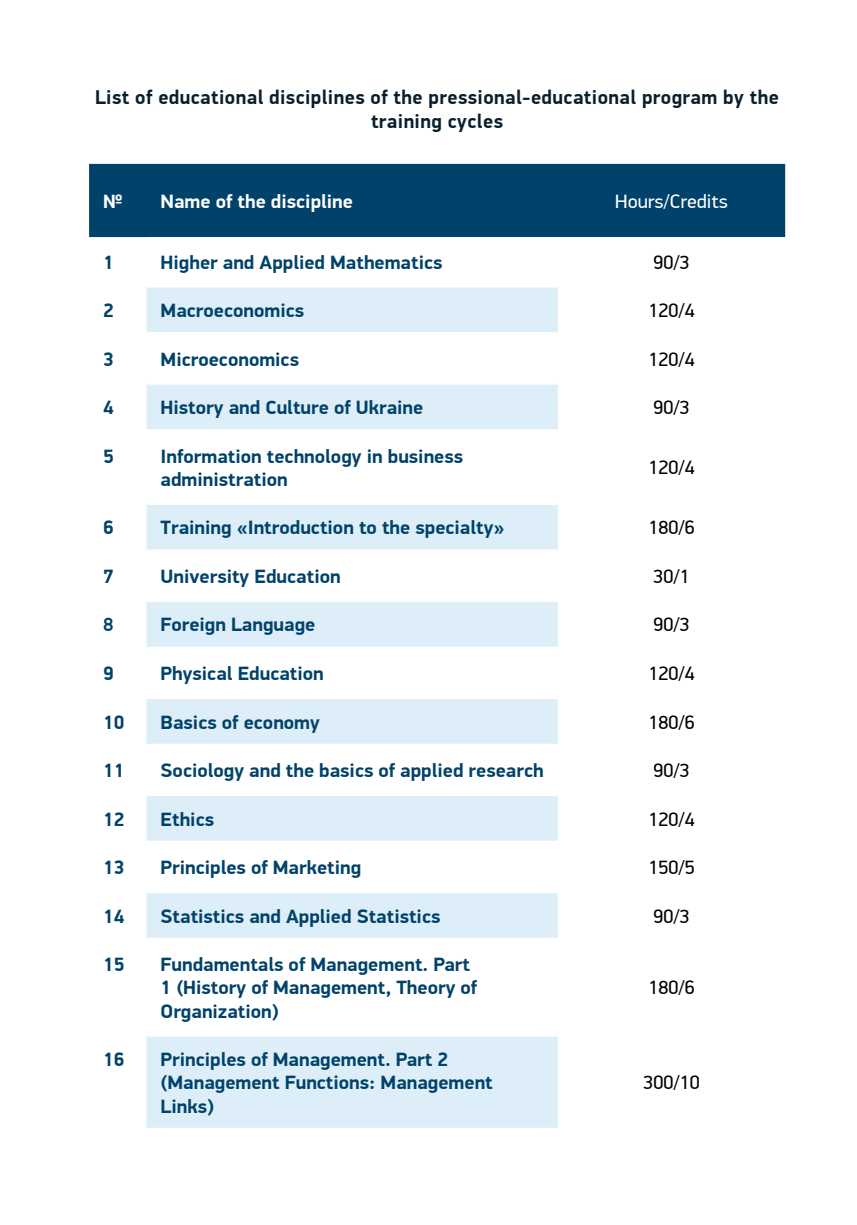
<style>
.page{position:relative;width:857px;height:1225px;background:#fff}
.page>*{position:absolute;margin:0;border:0;box-sizing:border-box;transform-origin:0 0}
.t1{font:700 20px/24px "PF Din Display Pro";letter-spacing:.02em;color:#081f2c;text-align:center}
.t2{font:700 19.4px/23.2px "PF Din Display Pro";color:#00426a}
.t3{font:19.4px "PF Din Display Pro";color:#000}
.t4{font:700 19.4px "PF Din Display Pro";color:#fff}
.t5{font:19.4px "PF Din Display Pro";color:#fff}
</style>
<div class="page">
<div style="left:89px;top:164px;width:695px;height:73px;background:#00426a"></div>
<svg style="left:146px;top:287px;width:412px;height:841px"></svg>
<svg style="left:146px;top:505px;width:411px;height:622px;fill:#ddeef8"></svg>
<hr style="left:146px;top:332px;width:411px;height:4px;background:#fff">
<hr style="left:146px;top:381px;width:411px;height:3px;background:#fff">
<hr style="left:146px;top:429px;width:411px;height:4px;background:#fff">
<hr style="left:146px;top:501px;width:411px;height:4px;background:#fff">
<svg style="left:146px;top:549px;width:411px;height:4px"></svg>
<hr style="left:146px;top:792px;width:411px;height:4px;background:#fff">
<svg style="left:146px;top:840px;width:411px;height:4px"></svg>
<hr style="left:146px;top:889px;width:411px;height:4px;background:#fff">
<svg style="left:146px;top:937px;width:411px;height:4px"></svg>
<hr style="left:146px;top:1032px;width:411px;height:4px;background:#fff">
<svg style="left:146px;top:1127px;width:411px;height:1px"></svg>
<hr style="left:146px;top:598px;width:411px;height:4px;background:#fff">
<svg style="left:146px;top:646px;width:411px;height:4px"></svg>
<hr style="left:146px;top:695px;width:411px;height:4px;background:#fff">
<svg style="left:146px;top:743px;width:411px;height:4px"></svg>
<p class="t1" style="left:95px;top:86px;width:685px">List of educational disciplines of the pressional-educational program by the training cycles</p>
<p class="t4" style="left:103px;top:189px;width:21px">№</p>
<p class="t4" style="left:160px;top:189px;width:194px">Name of the discipline</p>
<p class="t5" style="left:615px;top:190px;width:114px">Hours/Credits</p>
<p class="t2" style="left:103px;top:251px;width:12px">1</p>
<p class="t2" style="left:160px;top:251px;width:283px">Higher and Applied Mathematics</p>
<p class="t3" style="left:653px;top:250px;width:38px">90/3</p>
<p class="t2" style="left:103px;top:299px;width:12px">2</p>
<p class="t2" style="left:160px;top:299px;width:145px">Macroeconomics</p>
<p class="t3" style="left:648px;top:299px;width:48px">120/4</p>
<p class="t2" style="left:103px;top:348px;width:12px">3</p>
<p class="t2" style="left:160px;top:348px;width:140px">Microeconomics</p>
<p class="t3" style="left:648px;top:347px;width:48px">120/4</p>
<p class="t2" style="left:103px;top:396px;width:12px">4</p>
<p class="t2" style="left:160px;top:396px;width:264px">History and Culture of Ukraine</p>
<p class="t3" style="left:653px;top:396px;width:38px">90/3</p>
<p class="t2" style="left:103px;top:445px;width:12px">5</p>
<p class="t2" style="left:160px;top:445px;width:304px">Information technology in business administration</p>
<p class="t3" style="left:648px;top:456px;width:48px">120/4</p>
<p class="t2" style="left:103px;top:517px;width:12px">6</p>
<p class="t2" style="left:160px;top:517px;width:345px">Training «Introduction to the specialty»</p>
<p class="t3" style="left:648px;top:516px;width:48px">180/6</p>
<p class="t2" style="left:103px;top:565px;width:12px">7</p>
<p class="t2" style="left:160px;top:565px;width:181px">University Education</p>
<p class="t3" style="left:653px;top:565px;width:38px">30/1</p>
<p class="t2" style="left:103px;top:614px;width:12px">8</p>
<p class="t2" style="left:160px;top:614px;width:156px">Foreign Language</p>
<p class="t3" style="left:653px;top:613px;width:38px">90/3</p>
<p class="t2" style="left:103px;top:662px;width:12px">9</p>
<p class="t2" style="left:160px;top:662px;width:165px">Physical Education</p>
<p class="t3" style="left:648px;top:662px;width:48px">120/4</p>
<p class="t2" style="left:103px;top:711px;width:23px">10</p>
<p class="t2" style="left:160px;top:711px;width:161px">Basics of economy</p>
<p class="t3" style="left:648px;top:710px;width:48px">180/6</p>
<p class="t2" style="left:103px;top:759px;width:23px">11</p>
<p class="t2" style="left:160px;top:759px;width:384px">Sociology and the basics of applied research</p>
<p class="t3" style="left:653px;top:759px;width:38px">90/3</p>
<p class="t2" style="left:103px;top:808px;width:23px">12</p>
<p class="t2" style="left:160px;top:808px;width:55px">Ethics</p>
<p class="t3" style="left:648px;top:807px;width:48px">120/4</p>
<p class="t2" style="left:103px;top:856px;width:23px">13</p>
<p class="t2" style="left:160px;top:856px;width:202px">Principles of Marketing</p>
<p class="t3" style="left:648px;top:856px;width:48px">150/5</p>
<p class="t2" style="left:103px;top:905px;width:23px">14</p>
<p class="t2" style="left:160px;top:905px;width:281px">Statistics and Applied Statistics</p>
<p class="t3" style="left:653px;top:904px;width:38px">90/3</p>
<p class="t2" style="left:103px;top:953px;width:23px">15</p>
<p class="t2" style="left:160px;top:953px;width:318px">Fundamentals of Management. Part<br>1 (History of Management, Theory of<br>Organization)</p>
<p class="t3" style="left:648px;top:976px;width:48px">180/6</p>
<p class="t2" style="left:103px;top:1048px;width:23px">16</p>
<p class="t2" style="left:160px;top:1048px;width:333px">Principles of Management. Part 2 (Management Functions: Management<br>Links)</p>
<p class="t3" style="left:643px;top:1071px;width:58px">300/10</p>
</div>
